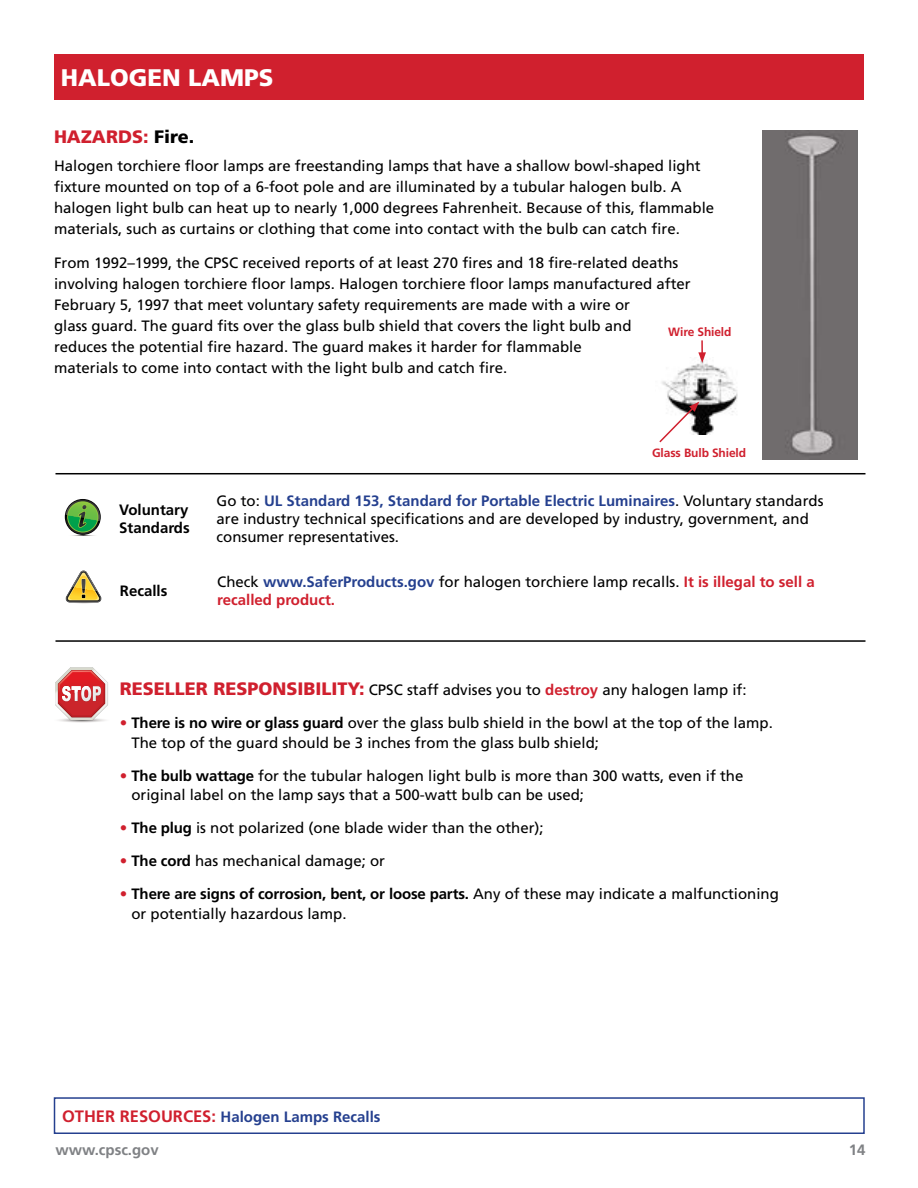
<style>
.page{position:relative;width:918px;height:1188px;background:#fff}
.page>*{position:absolute;margin:0;border:0;box-sizing:border-box;transform-origin:0 0}
.t1{font:900 24px "Frutiger";color:#fff}
.t2{font:900 18px "Frutiger";color:#d0202e}
.t3{font:900 18px "Frutiger";color:#000}
.t4{font:15px/21px "Frutiger";color:#000}
.t5{font:700 15px "Frutiger";color:#25408f}
.t6{font:700 15px/18px "Frutiger";color:#000}
.t7{font:700 15px "Frutiger";color:#808285}
.t8{font:700 12px "Frutiger";letter-spacing:-.01em;color:#d0202e}
.s1{color:#d0202e}
.s2{font-weight:700;color:#25408f}
.s3{font-weight:700;color:#d0202e}
.s4{font-weight:900;font-size:18px;color:#d0202e}
.s5{font-weight:700}
.s6{font-size:16.5px;color:#d0202e}
</style>
<div class="page">
<div style="left:54px;top:54px;width:810px;height:45px;background:#d0202e"></div>
<hr style="left:56px;top:473px;width:810px;height:1px;background:#000">
<hr style="left:56px;top:640px;width:810px;height:2px;background:#000">
<svg style="left:66px;top:571px;width:36px;height:32px"></svg>
<svg style="left:72px;top:534px;width:23px;height:2px"></svg>
<svg style="left:65px;top:499px;width:36px;height:36px"></svg>
<svg style="left:66px;top:500px;width:34px;height:34px"></svg>
<svg style="left:67px;top:501px;width:31px;height:32px"></svg>
<svg style="left:68px;top:502px;width:29px;height:30px"></svg>
<svg style="left:78px;top:504px;width:9px;height:24px"></svg>
<div style="left:54px;top:1097px;width:811px;height:37px;border:2px solid #25408f"></div>
<img style="left:763px;top:131px;width:95px;height:328px">
<img style="left:661px;top:363px;width:77px;height:71px">
<svg style="left:55px;top:667px;width:53px;height:56px"></svg>
<svg style="left:659px;top:402px;width:40px;height:41px"></svg>
<svg style="left:698px;top:340px;width:8px;height:23px"></svg>
<h1 class="t1" style="left:61px;top:63px;width:35px">HALO</h1>
<h1 class="t1" style="left:129px;top:63px;width:79px">GEN LAM</h1>
<h1 class="t1" style="left:244px;top:63px;width:31px">PS</h1>
<p class="t2" style="left:54px;top:126px;width:53px">HAZARD</p>
<p class="t3" style="left:132px;top:126px;width:64px"><span class="s1">S:</span> Fire.</p>
<p class="t4" style="left:54px;top:155px;width:662px">Halogen torchiere floor lamps are freestanding lamps that have a shallow bowl-shaped light fixture mounted on top of a 6-foot pole and are illuminated by a tubular halogen bulb. A halogen light bulb can heat up to nearly 1,000 degrees Fahrenheit. Because of this, flammable materials, such as curtains or clothing that come into contact with the bulb can catch fire.</p>
<p class="t4" style="left:54px;top:253px;width:638px">From 1992–1999, the CPSC received reports of at least 270 fires and 18 fire-related deaths involving halogen torchiere floor lamps. Halogen torchiere floor lamps manufactured after February 5, 1997 that meet voluntary safety requirements are made with a wire or<br>glass guard. The guard fits over the glass bulb shield that covers the light bulb and<br>reduces the potential fire hazard. The guard makes it harder for flammable<br>materials to come into contact with the light bulb and catch fire.</p>
<p class="t8" style="left:668px;top:325px;width:65px">Wire Shield</p>
<p class="t8" style="left:652px;top:446px;width:96px">Glass Bulb Shield</p>
<p class="t6" style="left:119px;top:501px;width:72px">Voluntary<br>Standards</p>
<p class="t4" style="left:217px;top:492px;width:608px;line-height:18px">Go to: <span class="s2">UL Standard 153, Standard for Portable Electric Luminaires</span>. Voluntary standards are industry technical specifications and are developed by industry, government, and consumer representatives.</p>
<p class="t6" style="left:120px;top:582px;width:49px">Recalls</p>
<p class="t4" style="left:217px;top:573px;width:599px;line-height:18px">Check <span class="s2">www.SaferProducts.gov</span> for halogen torchiere lamp recalls. <span class="s3">It is illegal to sell a recalled product.</span></p>
<p class="t2" style="left:120px;top:678px;width:46px">RESELLER</p>
<p class="t2" style="left:213px;top:678px;width:112px">RESPONSIBILITY</p>
<p class="t4" style="left:359px;top:679px;width:389px"><span class="s4">:</span> CPSC staff advises you to <span class="s3">destroy</span> any halogen lamp if:</p>
<p class="t4" style="left:131px;top:713px;width:643px;line-height:19.5px;text-indent:-12px"><span class="s1">•</span> <span class="s5">There is no wire or glass guard</span> over the glass bulb shield in the bowl at the top of the lamp.<br>The top of the guard should be 3 inches from the glass bulb shield;</p>
<p class="t4" style="left:131px;top:766px;width:613px;line-height:19.5px;text-indent:-12px"><span class="s1">•</span> <span class="s5">The bulb wattage</span> for the tubular halogen light bulb is more than 300 watts, even if the original label on the lamp says that a 500-watt bulb can be used;</p>
<p class="t4" style="left:120px;top:817px;width:425px"><span class="s1">•</span> <span class="s5">The plug</span> is not polarized (one blade wider than the other);</p>
<p class="t4" style="left:120px;top:850px;width:267px"><span class="s1">•</span> <span class="s5">The cord</span> has mechanical damage; or</p>
<p class="t4" style="left:131px;top:884px;width:649px;line-height:19.5px;text-indent:-12px"><span class="s1">•</span> <span class="s5">There are signs of corrosion, bent, or loose parts.</span> Any of these may indicate a malfunctioning or potentially hazardous lamp.</p>
<p class="t5" style="left:62px;top:1108px;width:320px"><span class="s6">OTHER RESOURCES:</span> Halogen Lamps Recalls</p>
<p class="t7" style="left:56px;top:1141px;width:105px">www.cpsc.gov</p>
<p class="t7" style="left:849px;top:1141px;width:18px">14</p>
</div>
